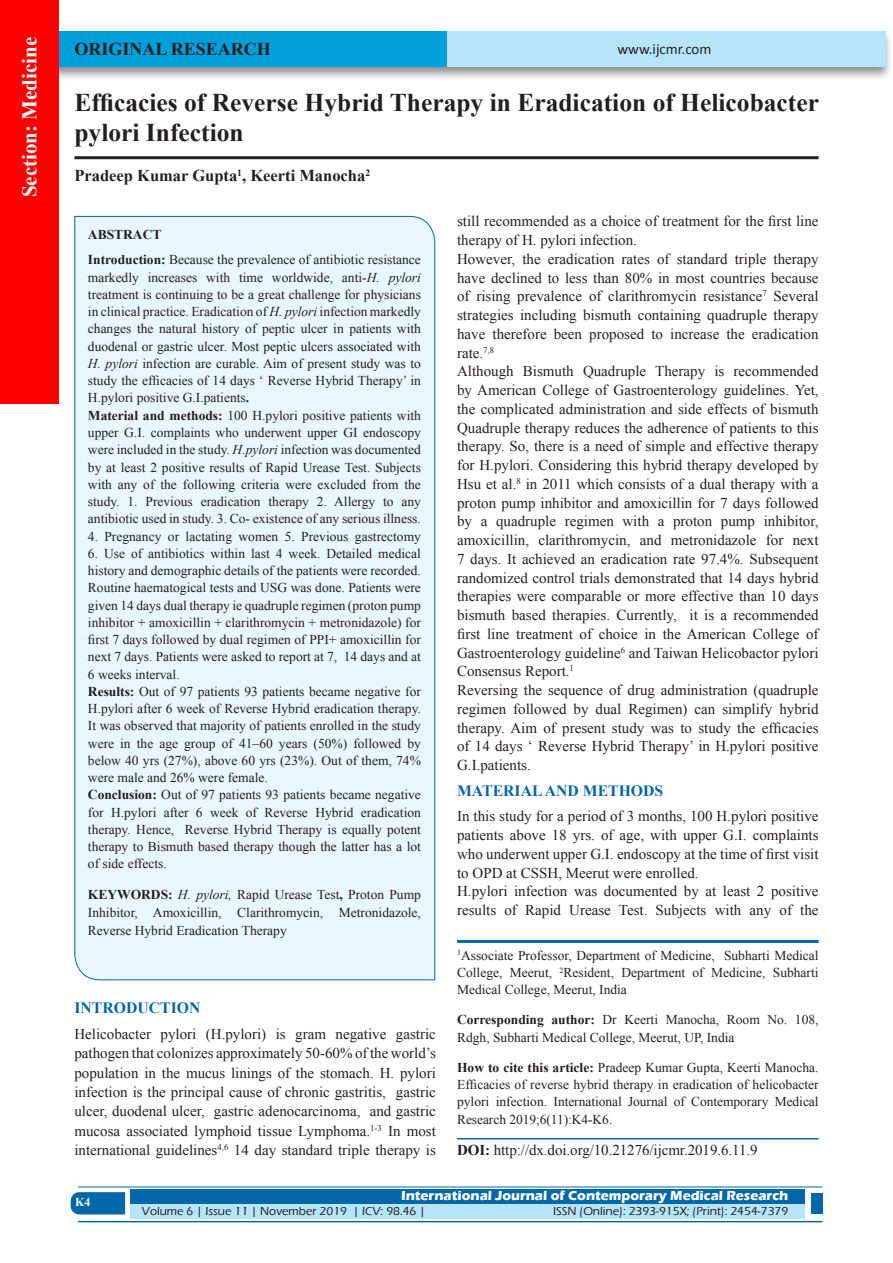
<style>
.page{position:relative;width:893px;height:1263px;background:#fff}
.page>*{position:absolute;margin:0;border:0;box-sizing:border-box;transform-origin:0 0}
.A_Title_New{font:700 25.5px/30px "Times New Roman";color:#231f20}
.t1{font:700 21px "Times New Roman";color:#fff}
.AT_new{font:700 18px "Times New Roman";color:#231f20}
.AU-New{font:700 16.5px "Times New Roman";color:#231f20}
.t2{font:700 15.75px "Times New Roman";color:#0067aa}
.TX_New{font:15px/18.8px "Times New Roman";color:#231f20;text-align:justify}
.t3{font:15px "Calibri";color:#231f20}
.HTC_new{font:13.5px/17.2px "Times New Roman";color:#231f20}
.Affi_New{font:13.5px/17.2px "Times New Roman";color:#231f20;text-align:justify}
.Corresponding{font:13.5px/17.2px "Times New Roman";color:#231f20}
.t4{font:700 13.5px "Eras ITC";color:#fff}
.t5{font:500 12px "Eras ITC";color:#231f20}
.t6{font:700 12px "Times New Roman";color:#fff}
.s1{font-weight:700}
.s2{font-style:italic}
</style>
<div class="page">
<div style="left:19px;top:29px;width:874px;height:52px;background:#231f20;opacity:.5"></div>
<div style="left:28px;top:31px;width:857px;height:35px;background:#b6e4f9"></div>
<div style="left:28px;top:31px;width:418px;height:35px;background:#009fda"></div>
<div style="left:0;top:0;width:59px;height:404px;background:#f00"></div>
<svg style="left:71px;top:1192px;width:54px;height:22px"></svg>
<div style="left:130px;top:1189px;width:674px;height:15px;background:#0067aa"></div>
<div style="left:130px;top:1204px;width:674px;height:15px;background:#b6e4f9"></div>
<hr style="left:78px;top:1186px;width:744px;height:1px;background:#0067aa">
<hr style="left:78px;top:1221px;width:744px;height:1px;background:#0067aa">
<div style="left:811px;top:1193px;width:11px;height:21px;background:#0067aa"></div>
<hr style="left:74px;top:156px;width:745px;height:3px;background:#231f20">
<div style="left:74px;top:216px;width:361px;height:764px;background:#e8f6fd"></div>
<hr style="left:457px;top:940px;width:362px;height:3px;background:#0067aa">
<hr style="left:457px;top:1138px;width:362px;height:1px;background:#0067aa">
<h2 class="t1" style="left:15px;top:197px;width:162px;rotate:-90deg">Section: Medicine</h2>
<p class="AT_new" style="left:74px;top:36px;width:198px">ORIGINAL RESEARCH</p>
<p class="t3" style="left:617px;top:40px;width:96px">www.ijcmr.com</p>
<p class="A_Title_New" style="left:74px;top:87px;width:746px">Efficacies of Reverse Hybrid Therapy in Eradication of Helicobacter pylori Infection</p>
<p class="AU-New" style="left:74px;top:164px;width:297px">Pradeep Kumar Gupta<sup>1</sup>, Keerti Manocha<sup>2</sup></p>
<p class="HTC_new" style="left:88px;top:221px;width:335px;line-height:25.8px"><span class="s1">ABSTRACT<br>Introduction:</span> Because the prevalence of antibiotic resistance</p>
<p class="HTC_new" style="left:88px;top:268px;width:335px">markedly increases with time worldwide, anti-<span class="s2">H. pylori </span>treatment is continuing to be a great challenge for physicians in clinical practice. Eradication of <span class="s2">H. pylori</span> infection markedly changes the natural history of peptic ulcer in patients with duodenal or gastric ulcer. Most peptic ulcers associated with <span class="s2">H. pylori</span> infection are curable. Aim of present study was to study the efficacies of 14 days ‘ Reverse Hybrid Therapy’ in H.pylori positive G.I.patients<span class="s1">.<br>Material and methods:</span> 100 H.pylori positive patients with upper G.I. complaints who underwent upper GI endoscopy were included in the study. <span class="s2">H.pylori</span> infection was documented by at least 2 positive results of Rapid Urease Test. Subjects with any of the following criteria were excluded from the study. 1. Previous eradication therapy 2. Allergy to any antibiotic used in study. 3. Co- existence of any serious illness.</p>
<p class="HTC_new" style="left:88px;top:527px;width:335px">4. Pregnancy or lactating women 5. Previous gastrectomy</p>
<p class="HTC_new" style="left:88px;top:544px;width:335px">6. Use of antibiotics within last 4 week. Detailed medical history and demographic details of the patients were recorded.<br>Routine haematogical tests and USG was done. Patients were given 14 days dual therapy ie quadruple regimen (proton pump inhibitor + amoxicillin + clarithromycin + metronidazole) for first 7 days followed by dual regimen of PPI+ amoxicillin for next 7 days. Patients were asked to report at 7, 14 days and at 6 weeks interval.<br><span class="s1">Results:</span> Out of 97 patients 93 patients became negative for H.pylori after 6 week of Reverse Hybrid eradication therapy.<br>It was observed that majority of patients enrolled in the study were in the age group of 41–60 years (50%) followed by below 40 yrs (27%), above 60 yrs (23%). Out of them, 74% were male and 26% were female.<br><span class="s1">Conclusion:</span> Out of 97 patients 93 patients became negative for H.pylori after 6 week of Reverse Hybrid eradication therapy. Hence, Reverse Hybrid Therapy is equally potent therapy to Bismuth based therapy though the latter has a lot of side effects.</p>
<p class="HTC_new" style="left:88px;top:885px;width:335px;line-height:18px;text-align:justify"><span class="s1">KEYWORDS:</span> <span class="s2">H. pylori,</span> Rapid Urease Test<span class="s1">,</span> Proton Pump Inhibitor, Amoxicillin, Clarithromycin, Metronidazole, Reverse Hybrid Eradication Therapy</p>
<h1 class="t2" style="left:74px;top:997px;width:127px">INTRODUCTION</h1>
<p class="TX_New" style="left:74px;top:1024px;width:363px;line-height:19.4px">Helicobacter pylori (H.pylori) is gram negative gastric pathogen that colonizes approximately 50-60% of the world’s population in the mucus linings of the stomach. H. pylori infection is the principal cause of chronic gastritis, gastric ulcer, duodenal ulcer, gastric adenocarcinoma, and gastric mucosa associated lymphoid tissue Lymphoma.<sup>1-3</sup> In most international guidelines<sup>4,6</sup> 14 day standard triple therapy is</p>
<p class="TX_New" style="left:457px;top:212px;width:363px">still recommended as a choice of treatment for the first line therapy of H. pylori infection.</p>
<p class="TX_New" style="left:457px;top:249px;width:363px">However, the eradication rates of standard triple therapy have declined to less than 80% in most countries because of rising prevalence of clarithromycin resistance<sup>7</sup> Several strategies including bismuth containing quadruple therapy have therefore been proposed to increase the eradication rate.<sup>7,8</sup></p>
<p class="TX_New" style="left:457px;top:362px;width:363px">Although Bismuth Quadruple Therapy is recommended by American College of Gastroenterology guidelines. Yet, the complicated administration and side effects of bismuth Quadruple therapy reduces the adherence of patients to this therapy. So, there is a need of simple and effective therapy for H.pylori. Considering this hybrid therapy developed by Hsu et al.<sup>8</sup> in 2011 which consists of a dual therapy with a proton pump inhibitor and amoxicillin for 7 days followed by a quadruple regimen with a proton pump inhibitor, amoxicillin, clarithromycin, and metronidazole for next 7 days. It achieved an eradication rate 97.4%. Subsequent randomized control trials demonstrated that 14 days hybrid therapies were comparable or more effective than 10 days bismuth based therapies. Currently, it is a recommended first line treatment of choice in the American College of Gastroenterology guideline<sup>6</sup> and Taiwan Helicobactor pylori Consensus Report.<sup>1</sup></p>
<p class="TX_New" style="left:457px;top:681px;width:363px">Reversing the sequence of drug administration (quadruple regimen followed by dual Regimen) can simplify hybrid therapy. Aim of present study was to study the efficacies of 14 days ‘ Reverse Hybrid Therapy’ in H.pylori positive G.I.patients.</p>
<h1 class="t2" style="left:457px;top:780px;width:208px">MATERIAL AND METHODS</h1>
<p class="TX_New" style="left:457px;top:807px;width:363px">In this study for a period of 3 months, 100 H.pylori positive patients above 18 yrs. of age, with upper G.I. complaints who underwent upper G.I. endoscopy at the time of first visit to OPD at CSSH, Meerut were enrolled.</p>
<p class="TX_New" style="left:457px;top:882px;width:363px">H.pylori infection was documented by at least 2 positive results of Rapid Urease Test. Subjects with any of the</p>
<p class="Affi_New" style="left:457px;top:946px;width:363px"><sup>1</sup>Associate Professor, Department of Medicine, Subharti Medical College, Meerut, <sup>2</sup>Resident, Department of Medicine, Subharti Medical College, Meerut, India</p>
<p class="Corresponding" style="left:457px;top:1011px;width:363px"><span class="s1">Corresponding author:</span> Dr Keerti Manocha, Room No. 108,<br>Rdgh, Subharti Medical College, Meerut, UP, India</p>
<p class="HTC_new" style="left:457px;top:1058px;width:363px;text-align:justify"><span class="s1">How to cite this article:</span> Pradeep Kumar Gupta, Keerti Manocha.<br>Efficacies of reverse hybrid therapy in eradication of helicobacter pylori infection. International Journal of Contemporary Medical Research 2019;6(11):K4-K6.</p>
<p class="TX_New" style="left:457px;top:1140px;width:302px"><span class="s1">DOI:</span> http://dx.doi.org/10.21276/ijcmr.2019.6.11.9</p>
<h4 class="t6" style="left:75px;top:1194px;width:17px">K4</h4>
<p class="t4" style="left:401px;top:1188px;width:389px">International Journal of Contemporary Medical Research</p>
<p class="t5" style="left:142px;top:1204px;width:285px">Volume 6 | Issue 11 | November 2019 | ICV: 98.46 |</p>
<p class="t5" style="left:553px;top:1204px;width:237px">ISSN (Online): 2393-915X; (Print): 2454-7379</p>
</div>
